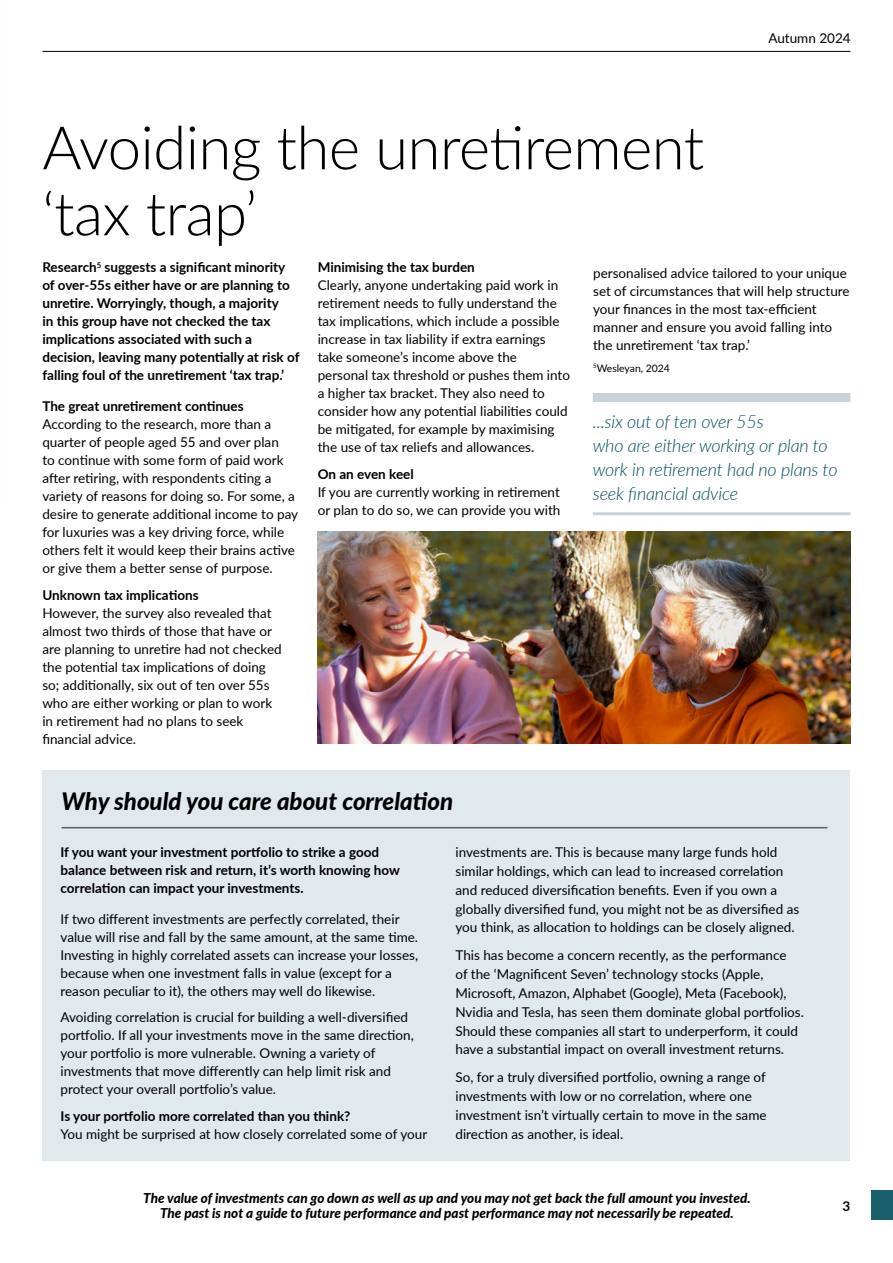
<style>
.page{position:relative;width:893px;height:1263px;background:#fff}
.page>*{position:absolute;margin:0;border:0;box-sizing:border-box;transform-origin:0 0}
.t1{font:300 60px/66px "Lato";letter-spacing:-.01em;color:#000}
.t2{font:italic 800 24px "Lato";color:#000}
.t3{font:italic 300 18px/24px "Lato";letter-spacing:-.01em;color:#004e5b}
.t4{font:13.5px/18px "Lato";color:#000}
.t5{font:700 13.5px/18px "Lato";color:#000}
.t6{font:italic 800 13.5px/14.2px "Lato";color:#000;text-align:center}
.t7{font:10.35px "Lato";color:#000}
</style>
<div class="page">
<hr style="left:43px;top:51px;width:807px;height:1px;background:#000">
<div style="left:872px;top:1191px;width:21px;height:29px;background:#1a606b"></div>
<div style="left:43px;top:770px;width:807px;height:390px;background:#e2e9ed"></div>
<hr style="left:62px;top:827px;width:765px;height:1px;background:#54616c">
<div style="left:593px;top:393px;width:257px;height:9px;background:#c6d4da"></div>
<hr style="left:593px;top:512px;width:257px;height:3px;background:#c6d4da">
<img style="left:318px;top:531px;width:532px;height:213px">
<p class="t4" style="left:768px;top:28px;width:84px">Autumn 2024</p>
<h1 class="t1" style="left:42px;top:113px;width:663px">Avoiding the unretirement ‘tax trap’</h1>
<p class="t5" style="left:42px;top:258px;width:259px">Research<sup>5</sup> suggests a significant minority of over-55s either have or are planning to unretire. Worryingly, though, a majority<br>in this group have not checked the tax implications associated with such a decision, leaving many potentially at risk of falling foul of the unretirement ‘tax trap.’</p>
<p class="t5" style="left:42px;top:397px;width:203px">The great unretirement continues</p>
<p class="t4" style="left:42px;top:415px;width:257px">According to the research, more than a quarter of people aged 55 and over plan<br>to continue with some form of paid work after retiring, with respondents citing a variety of reasons for doing so. For some, a desire to generate additional income to pay for luxuries was a key driving force, while others felt it would keep their brains active or give them a better sense of purpose.</p>
<p class="t5" style="left:42px;top:585px;width:158px">Unknown tax implications</p>
<p class="t4" style="left:42px;top:603px;width:241px">However, the survey also revealed that almost two thirds of those that have or are planning to unretire had not checked the potential tax implications of doing so; additionally, six out of ten over 55s who are either working or plan to work in retirement had no plans to seek financial advice.</p>
<p class="t5" style="left:318px;top:258px;width:159px">Minimising the tax burden</p>
<p class="t4" style="left:318px;top:276px;width:254px">Clearly, anyone undertaking paid work in retirement needs to fully understand the tax implications, which include a possible increase in tax liability if extra earnings take someone’s income above the personal tax threshold or pushes them into a higher tax bracket. They also need to consider how any potential liabilities could be mitigated, for example by maximising the use of tax reliefs and allowances.</p>
<p class="t5" style="left:318px;top:464px;width:98px">On an even keel</p>
<p class="t4" style="left:318px;top:482px;width:244px">If you are currently working in retirement or plan to do so, we can provide you with</p>
<p class="t4" style="left:593px;top:263px;width:258px">personalised advice tailored to your unique set of circumstances that will help structure your finances in the most tax-efficient manner and ensure you avoid falling into the unretirement ‘tax trap.’</p>
<p class="t7" style="left:593px;top:360px;width:78px"><sup>5</sup>Wesleyan, 2024</p>
<h3 class="t3" style="left:593px;top:408px;width:246px">...six out of ten over 55s<br>who are either working or plan to work in retirement had no plans to seek financial advice</h3>
<h2 class="t2" style="left:62px;top:783px;width:393px">Why should you care about correlation</h2>
<p class="t5" style="left:61px;top:842px;width:341px">If you want your investment portfolio to strike a good balance between risk and return, it’s worth knowing how correlation can impact your investments.</p>
<p class="t4" style="left:61px;top:909px;width:359px">If two different investments are perfectly correlated, their value will rise and fall by the same amount, at the same time.<br>Investing in highly correlated assets can increase your losses, because when one investment falls in value (except for a reason peculiar to it), the others may well do likewise.</p>
<p class="t4" style="left:61px;top:1008px;width:355px">Avoiding correlation is crucial for building a well-diversified portfolio. If all your investments move in the same direction, your portfolio is more vulnerable. Owning a variety of investments that move differently can help limit risk and protect your overall portfolio’s value.</p>
<p class="t5" style="left:61px;top:1106px;width:291px">Is your portfolio more correlated than you think?</p>
<p class="t4" style="left:61px;top:1124px;width:368px">You might be surprised at how closely correlated some of your</p>
<p class="t4" style="left:455px;top:842px;width:345px;line-height:18.9px">investments are. This is because many large funds hold similar holdings, which can lead to increased correlation and reduced diversification benefits. Even if you own a globally diversified fund, you might not be as diversified as you think, as allocation to holdings can be closely aligned.</p>
<p class="t4" style="left:455px;top:945px;width:350px;line-height:18.9px">This has become a concern recently, as the performance<br>of the ‘Magnificent Seven’ technology stocks (Apple, Microsoft, Amazon, Alphabet (Google), Meta (Facebook), Nvidia and Tesla, has seen them dominate global portfolios.<br>Should these companies all start to underperform, it could have a substantial impact on overall investment returns.</p>
<p class="t4" style="left:455px;top:1067px;width:313px;line-height:18.9px">So, for a truly diversified portfolio, owning a range of investments with low or no correlation, where one investment isn’t virtually certain to move in the same direction as another, is ideal.</p>
<p class="t6" style="left:143px;top:1190px;width:609px">The value of investments can go down as well as up and you may not get back the full amount you invested.<br>The past is not a guide to future performance and past performance may not necessarily be repeated.</p>
<p class="t5" style="left:843px;top:1196px;width:9px">3</p>
</div>
